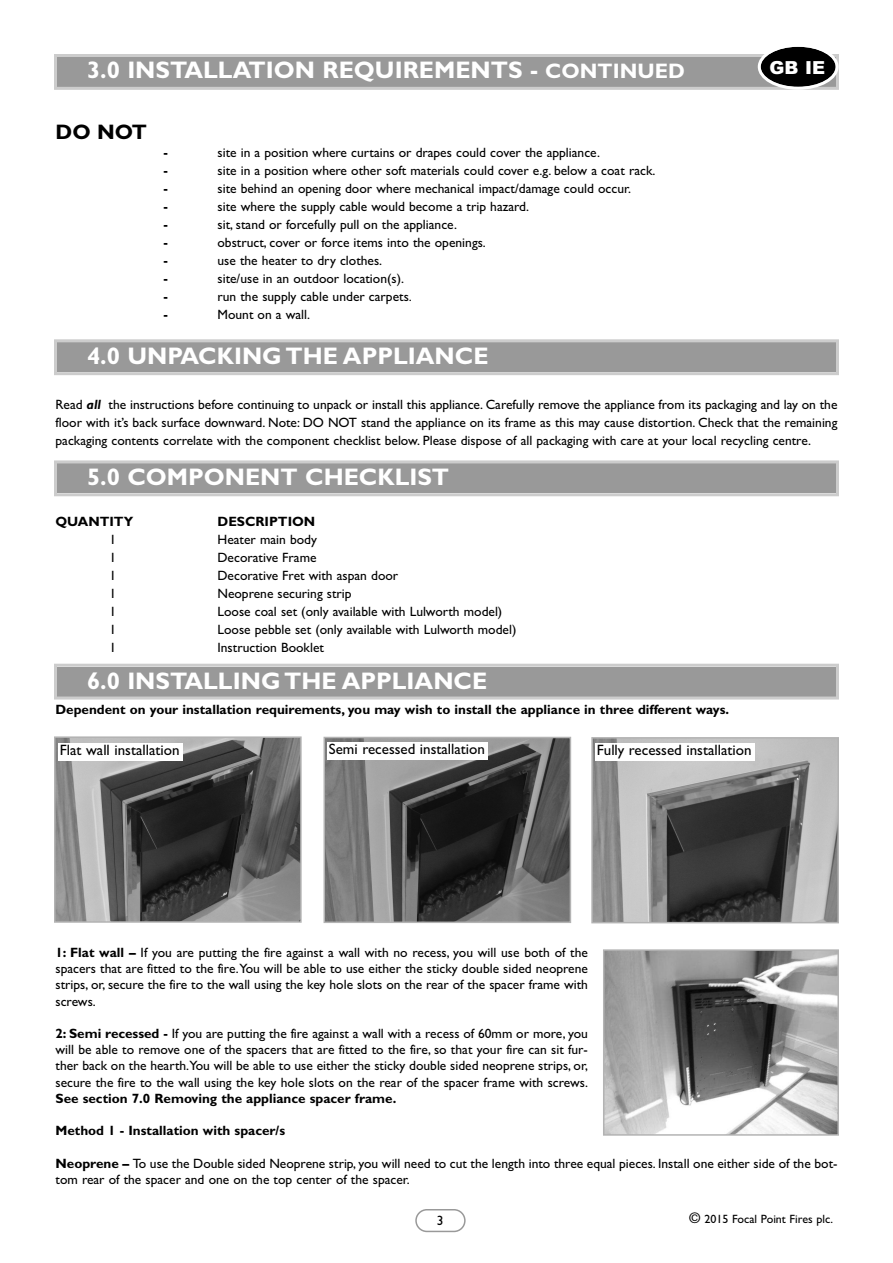
<style>
.page{position:relative;width:893px;height:1263px;background:#fff}
.page>*{position:absolute;margin:0;border:0;box-sizing:border-box;transform-origin:0 0}
.t1{font:700 24px "Gill Sans";color:#fff}
.t2{font:700 21px "Gill Sans";color:#000}
.t3{font:900 18px "Arial";color:#fff}
.t4{font:15px "Gill Sans";color:#000}
.t5{font:13.5px/16.2px "Gill Sans";color:#000;text-align:justify}
.t6{font:700 13.5px "Gill Sans";color:#000}
.t7{font:12px "Gill Sans";color:#000}
.s1{font-size:21px}
.s2{font-family:"Autumn"}
.s3{font-weight:700;font-style:italic}
.s4{font-weight:700}
.s5{font-family:"Frutiger";font-weight:300;font-size:15px}
</style>
<div class="page">
<div style="left:57px;top:57px;width:779px;height:30px;background:#999"></div>
<div style="left:54px;top:54px;width:785px;height:36px;border:3px solid #ccc"></div>
<svg style="left:758px;top:46px;width:81px;height:44px"></svg>
<div style="left:57px;top:342px;width:779px;height:30px;background:#999"></div>
<div style="left:54px;top:339px;width:785px;height:36px;border:3px solid #ccc"></div>
<svg style="left:415px;top:1209px;width:51px;height:23px"></svg>
<div style="left:57px;top:463px;width:779px;height:30px;background:#999"></div>
<div style="left:54px;top:460px;width:785px;height:36px;border:3px solid #ccc"></div>
<div style="left:57px;top:667px;width:779px;height:29px;background:#999"></div>
<div style="left:54px;top:664px;width:785px;height:35px;border:3px solid #ccc"></div>
<img style="left:57px;top:739px;width:242px;height:181px">
<div style="left:54px;top:736px;width:248px;height:187px;border:2px solid #b3b3b3"></div>
<img style="left:326px;top:740px;width:242px;height:180px">
<div style="left:323px;top:737px;width:248px;height:186px;border:2px solid #b3b3b3"></div>
<img style="left:594px;top:740px;width:242px;height:180px">
<div style="left:591px;top:737px;width:248px;height:186px;border:2px solid #b3b3b3"></div>
<img style="left:606px;top:952px;width:230px;height:181px">
<div style="left:603px;top:949px;width:236px;height:187px;border:2px solid #b3b3b3"></div>
<div style="left:58px;top:743px;width:125px;height:18px;background:#fff"></div>
<div style="left:327px;top:742px;width:161px;height:18px;background:#fff"></div>
<div style="left:595px;top:743px;width:160px;height:18px;background:#fff"></div>
<h1 class="t1" style="left:87px;top:56px;width:599px">3.0 INSTALLATION REQUIREMENTS - <span class="s1">CONTINUED</span></h1>
<h3 class="t3" style="left:769px;top:57px;width:57px">GB IE</h3>
<h2 class="t2" style="left:56px;top:119px;width:93px">DO NOT</h2>
<p class="t6" style="left:164px;top:144px;width:6px">-</p>
<p class="t5" style="left:218px;top:144px;width:384px">site in a position where curtains or drapes could cover the appliance.</p>
<p class="t6" style="left:164px;top:162px;width:6px">-</p>
<p class="t5" style="left:218px;top:162px;width:439px">site in a position where other soft materials could cover e.g. below a coat rack.</p>
<p class="t6" style="left:163px;top:180px;width:6px">-</p>
<p class="t5" style="left:217px;top:180px;width:415px">site behind an opening door where mechanical impact/damage could occur.</p>
<p class="t6" style="left:163px;top:198px;width:6px">-</p>
<p class="t5" style="left:217px;top:198px;width:313px">site where the supply cable would become a trip hazard.</p>
<p class="t6" style="left:163px;top:216px;width:6px">-</p>
<p class="t5" style="left:217px;top:216px;width:241px">sit, stand or forcefully pull on the appliance.</p>
<p class="t6" style="left:163px;top:234px;width:6px">-</p>
<p class="t5" style="left:217px;top:234px;width:270px">obstruct, cover or force items into the openings.</p>
<p class="t6" style="left:163px;top:252px;width:6px">-</p>
<p class="t5" style="left:217px;top:252px;width:166px">use the heater to dry clothes.</p>
<p class="t6" style="left:163px;top:270px;width:6px">-</p>
<p class="t5" style="left:217px;top:270px;width:188px">site/use in an outdoor location(s).</p>
<p class="t6" style="left:164px;top:288px;width:6px">-</p>
<p class="t5" style="left:218px;top:288px;width:196px">run the supply cable under carpets<span class="s2">.</span></p>
<p class="t6" style="left:164px;top:306px;width:6px">-</p>
<p class="t5" style="left:218px;top:306px;width:94px">Mount on a wall.</p>
<h1 class="t1" style="left:87px;top:342px;width:403px">4.0 UNPACKING THE APPLIANCE</h1>
<p class="t5" style="left:55px;top:395px;width:783px;line-height:18px">Read <span class="s3">all</span> the instructions before continuing to unpack or install this appliance. Carefully remove the appliance from its packaging and lay on the floor with it’s back surface downward. Note: DO NOT stand the appliance on its frame as this may cause distortion. Check that the remaining packaging contents correlate with the component checklist below. Please dispose of all packaging with care at your local recycling centre.</p>
<h1 class="t1" style="left:87px;top:463px;width:364px">5.0 COMPONENT CHECKLIST</h1>
<p class="t6" style="left:55px;top:513px;width:79px">QUANTITY</p>
<p class="t6" style="left:217px;top:513px;width:99px">DESCRIPTION</p>
<p class="t5" style="left:109px;top:531px;width:8px">1</p>
<p class="t5" style="left:217px;top:531px;width:101px">Heater main body</p>
<p class="t5" style="left:109px;top:549px;width:8px">1</p>
<p class="t5" style="left:217px;top:549px;width:101px">Decorative Frame</p>
<p class="t5" style="left:110px;top:567px;width:8px">1</p>
<p class="t5" style="left:218px;top:567px;width:182px">Decorative Fret with aspan door</p>
<p class="t5" style="left:110px;top:585px;width:8px">1</p>
<p class="t5" style="left:218px;top:585px;width:136px">Neoprene securing strip</p>
<p class="t5" style="left:110px;top:603px;width:8px">1</p>
<p class="t5" style="left:218px;top:603px;width:286px">Loose coal set (only available with Lulworth model)</p>
<p class="t5" style="left:110px;top:621px;width:8px">1</p>
<p class="t5" style="left:218px;top:621px;width:300px">Loose pebble set (only available with Lulworth model)</p>
<p class="t5" style="left:109px;top:639px;width:8px">1</p>
<p class="t5" style="left:217px;top:639px;width:108px">Instruction Booklet</p>
<h1 class="t1" style="left:87px;top:666px;width:402px">6.0 INSTALLING THE APPLIANCE</h1>
<p class="t6" style="left:56px;top:701px;width:675px">Dependent on your installation requirements, you may wish to install the appliance in three different ways.</p>
<p class="t4" style="left:60px;top:741px;width:121px">Flat wall installation</p>
<p class="t4" style="left:329px;top:740px;width:158px">Semi recessed installation</p>
<p class="t4" style="left:597px;top:741px;width:156px">Fully recessed installation</p>
<p class="t5" style="left:55px;top:944px;width:534px"><span class="s4">1: Flat wall –</span> If you are putting the fire against a wall with no recess, you will use both of the spacers that are fitted to the fire.You will be able to use either the sticky double sided neoprene strips, or, secure the fire to the wall using the key hole slots on the rear of the spacer frame with screws.</p>
<p class="t5" style="left:56px;top:1025px;width:534px"><span class="s4">2: Semi recessed -</span> If you are putting the fire against a wall with a recess of 60mm or more, you will be able to remove one of the spacers that are fitted to the fire, so that your fire can sit fur&shy;ther back on the hearth.You will be able to use either the sticky double sided neoprene strips, or, secure the fire to the wall using the key hole slots on the rear of the spacer frame with screws.</p>
<p class="t6" style="left:56px;top:1090px;width:342px">See section 7.0 Removing the appliance spacer frame.</p>
<p class="t6" style="left:56px;top:1122px;width:231px">Method 1 - Installation with spacer/s</p>
<p class="t5" style="left:56px;top:1155px;width:783px"><span class="s4">Neoprene –</span> To use the Double sided Neoprene strip, you will need to cut the length into three equal pieces. Install one either side of the bot&shy;tom rear of the spacer and one on the top center of the spacer.</p>
<p class="t5" style="left:437px;top:1212px;width:8px">3</p>
<p class="t7" style="left:689px;top:1212px;width:146px"><span class="s5">©</span> 2015 Focal Point Fires plc.</p>
</div>
